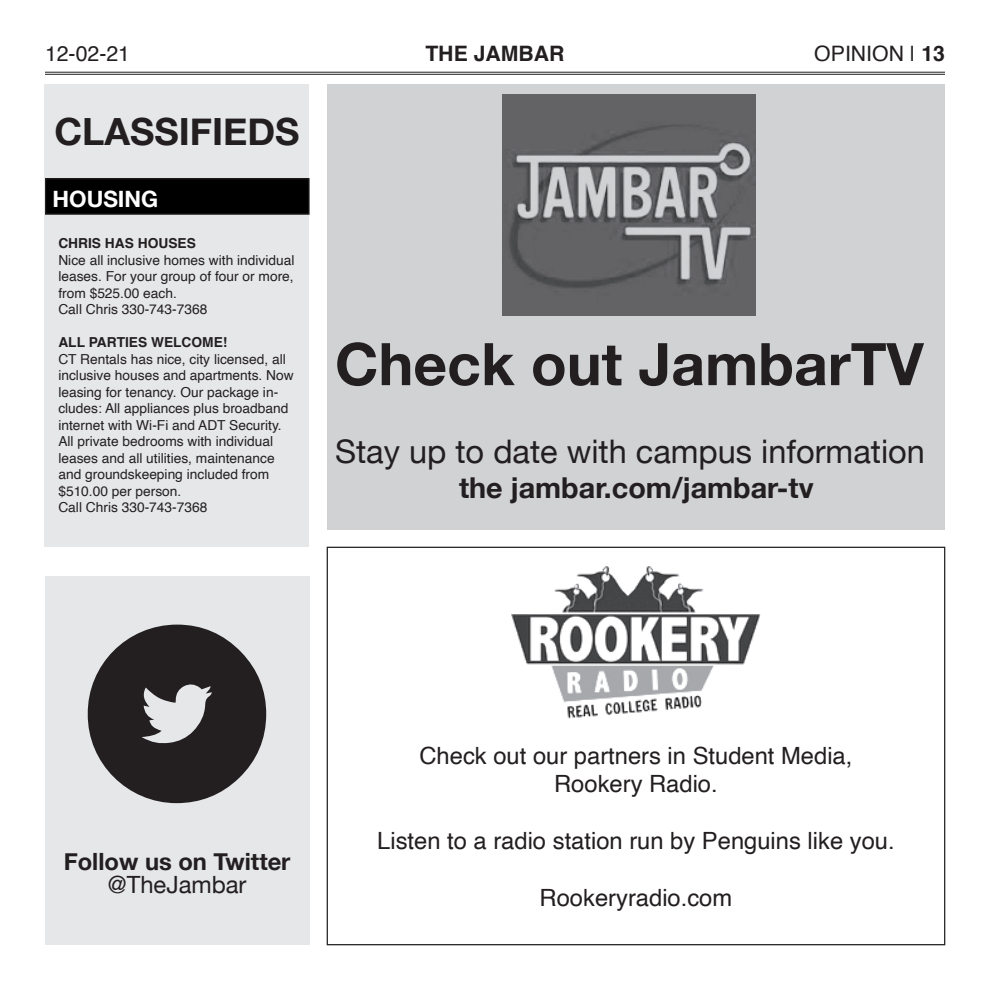
<style>
.page{position:relative;width:990px;height:990px;background:#fff}
.page>*{position:absolute;margin:0;border:0;box-sizing:border-box;transform-origin:0 0}
.Headline{font:700 58.75px "Helvetica Neue";color:#231f20}
.t1{font:700 37.5px "Helvetica Neue";color:#231f20}
.Headline-2{font:32.5px "Helvetica Neue";color:#231f20}
.Headline-3{font:700 28.75px "Helvetica Neue";color:#231f20}
.Photo_credit{font:23.75px/28.5px "Helvetica";color:#231f20;text-align:center}
.Box_head{font:700 23.75px "Helvetica Neue";color:#231f20}
.Boxtext{font:23.75px "Helvetica Neue";color:#231f20}
.t2{font:700 22.5px "Helvetica Neue";color:#fff}
.t3{font:21.25px "Helvetica";color:#231f20}
.t4{font:700 21.25px "Helvetica";color:#231f20}
.Photo_credit-2{font:13.75px/16.5px "Helvetica";color:#231f20;text-align:justify}
.Photo_credit-3{font:700 13.75px "Helvetica";color:#231f20}
.s1{font-weight:700}
</style>
<div class="page">
<hr style="left:45px;top:72px;width:900px;height:1px;background:#231f20">
<hr style="left:45px;top:74px;width:900px;height:1px;background:#231f20">
<div style="left:45px;top:85px;width:264px;height:462px;background:#e6e7e9"></div>
<div style="left:46px;top:179px;width:263px;height:35px;background:#000"></div>
<div style="left:45px;top:178px;width:265px;height:37px;border:1px solid #231f20"></div>
<div style="left:327px;top:85px;width:618px;height:445px;background:#d1d2d4"></div>
<img style="left:502px;top:95px;width:253px;height:221px">
<img style="left:512px;top:566px;width:248px;height:153px">
<div style="left:45px;top:576px;width:264px;height:369px;background:#e6e7e9"></div>
<svg style="left:87px;top:625px;width:179px;height:178px"></svg>
<p class="t3" style="left:45px;top:37px;width:87px">12-02-21</p>
<p class="t4" style="left:425px;top:36px;width:141px">THE JAMBAR</p>
<p class="t3" style="left:814px;top:37px;width:132px">OPINION | <span class="s1">13</span></p>
<p class="t1" style="left:54px;top:102px;width:247px">CLASSIFIEDS</p>
<p class="t2" style="left:53px;top:182px;width:107px">HOUSING</p>
<p class="Photo_credit-3" style="left:58px;top:233px;width:139px">CHRIS HAS HOUSES</p>
<p class="Photo_credit-2" style="left:58px;top:252px;width:238px">Nice all inclusive homes with individual leases. For your group of four or more, from $525.00 each.</p>
<p class="Photo_credit-2" style="left:58px;top:302px;width:151px">Call Chris 330-743-7368</p>
<p class="Photo_credit-3" style="left:58px;top:332px;width:171px">ALL PARTIES WELCOME!</p>
<p class="Photo_credit-2" style="left:58px;top:351px;width:237px;text-align:left">CT Rentals has nice, city licensed, all inclusive houses and apartments. Now leasing for tenancy. Our package in&shy;cludes: All appliances plus broadband internet with Wi-Fi and ADT Security.<br>All private bedrooms with individual leases and all utilities, maintenance and groundskeeping included from $510.00 per person.</p>
<p class="Photo_credit-2" style="left:58px;top:500px;width:151px">Call Chris 330-743-7368</p>
<p class="Headline" style="left:335px;top:318px;width:590px">Check out JambarTV</p>
<p class="Headline-2" style="left:335px;top:428px;width:591px">Stay up to date with campus information</p>
<p class="Headline-3" style="left:459px;top:465px;width:356px">the jambar.com/jambar-tv</p>
<p class="Box_head" style="left:64px;top:843px;width:228px">Follow us on Twitter</p>
<p class="Boxtext" style="left:108px;top:867px;width:140px">@TheJambar</p>
<p class="Photo_credit" style="left:419px;top:742px;width:434px">Check out our partners in Student Media,<br>Rookery Radio.</p>
<p class="Photo_credit" style="left:377px;top:827px;width:519px">Listen to a radio station run by Penguins like you.</p>
<p class="Photo_credit" style="left:540px;top:884px;width:194px">Rookeryradio.com</p>
</div>
